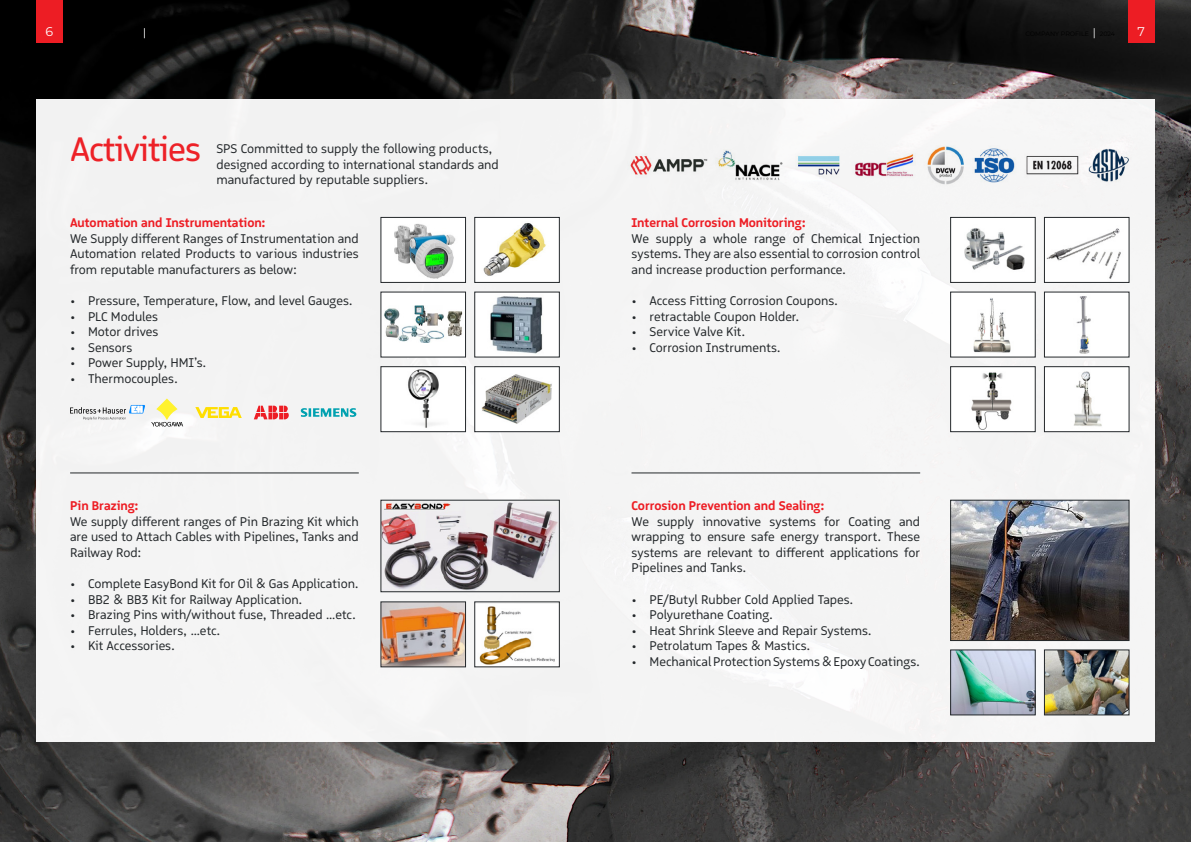
<style>
.page{position:relative;width:1191px;height:842px;background:#fff}
.page>*{position:absolute;margin:0;border:0;box-sizing:border-box;transform-origin:0 0}
.t1{font:35px "Logical";letter-spacing:-.025em;color:#ed2127}
.t2{font:13px/15.6px "Logical";letter-spacing:-.005em;color:#24282b;text-align:justify}
.t3{font:700 13px "Logical";color:#ed1d24}
.t4{font:12.6px "Montserrat";color:#fff}
</style>
<div class="page">
<img style="left:0;top:0;width:1191px;height:842px">
<div style="left:36px;top:100px;width:1119px;height:642px;background:#f4f4f4"></div>
<svg style="left:70px;top:405px;width:75px;height:15px"></svg>
<svg style="left:254px;top:406px;width:35px;height:13px"></svg>
<svg style="left:301px;top:408px;width:55px;height:9px"></svg>
<svg style="left:195px;top:407px;width:47px;height:11px"></svg>
<svg style="left:151px;top:398px;width:32px;height:28px"></svg>
<img style="left:950px;top:500px;width:179px;height:141px">
<img style="left:381px;top:500px;width:178px;height:92px">
<img style="left:950px;top:650px;width:85px;height:65px">
<img style="left:381px;top:602px;width:85px;height:65px">
<svg style="left:381px;top:217px;width:85px;height:66px"></svg>
<img style="left:381px;top:292px;width:85px;height:65px">
<svg style="left:381px;top:366px;width:85px;height:66px"></svg>
<img style="left:1044px;top:650px;width:85px;height:65px">
<svg style="left:474px;top:602px;width:85px;height:65px"></svg>
<img style="left:474px;top:217px;width:85px;height:66px">
<svg style="left:474px;top:292px;width:85px;height:65px"></svg>
<svg style="left:474px;top:366px;width:85px;height:66px"></svg>
<svg style="left:950px;top:217px;width:85px;height:66px"></svg>
<svg style="left:950px;top:292px;width:85px;height:65px"></svg>
<svg style="left:950px;top:366px;width:85px;height:66px"></svg>
<svg style="left:1044px;top:217px;width:85px;height:66px"></svg>
<svg style="left:1044px;top:292px;width:85px;height:65px"></svg>
<svg style="left:1044px;top:366px;width:85px;height:66px"></svg>
<hr style="left:70px;top:473px;width:289px;height:1px;background:#24282b">
<hr style="left:631px;top:473px;width:289px;height:1px;background:#24282b">
<img style="left:630px;top:146px;width:499px;height:38px">
<div style="left:36px;top:0;width:27px;height:43px;background:#ed1d24"></div>
<div style="left:1127px;top:0;width:27px;height:43px;background:#ed1d24"></div>
<p class="t4" style="left:46px;top:23px;width:9px">6</p>
<p class="t4" style="left:1137px;top:23px;width:9px">7</p>
<h1 class="t1" style="left:70px;top:128px;width:132px">Activities</h1>
<p class="t2" style="left:216px;top:141px;width:284px;text-align:left">SPS Committed to supply the following products, designed according to international standards and manufactured by reputable suppliers.</p>
<p class="t3" style="left:70px;top:215px;width:197px">Automation and Instrumentation:</p>
<p class="t2" style="left:70px;top:230px;width:290px">We Supply different Ranges of Instrumentation and Automation related Products to various industries from reputable manufacturers as below:</p>
<p class="t2" style="left:70px;top:293px;width:284px">• Pressure, Temperature, Flow, and level Gauges.</p>
<p class="t2" style="left:70px;top:308px;width:89px">• PLC Modules</p>
<p class="t2" style="left:70px;top:324px;width:90px">• Motor drives</p>
<p class="t2" style="left:70px;top:340px;width:64px">• Sensors</p>
<p class="t2" style="left:70px;top:355px;width:138px">• Power Supply, HMI’s.</p>
<p class="t2" style="left:70px;top:371px;width:109px">• Thermocouples.</p>
<p class="t3" style="left:70px;top:497px;width:70px">Pin Brazing:</p>
<p class="t2" style="left:70px;top:513px;width:290px">We supply different ranges of Pin Brazing Kit which are used to Attach Cables with Pipelines, Tanks and Railway Rod:</p>
<p class="t2" style="left:70px;top:576px;width:290px">• Complete EasyBond Kit for Oil &amp; Gas Application.</p>
<p class="t2" style="left:70px;top:591px;width:234px">• BB2 &amp; BB3 Kit for Railway Application.</p>
<p class="t2" style="left:70px;top:607px;width:287px">• Brazing Pins with/without fuse, Threaded …etc.</p>
<p class="t2" style="left:70px;top:622px;width:152px">• Ferrules, Holders, …etc.</p>
<p class="t2" style="left:70px;top:638px;width:106px">• Kit Accessories.</p>
<p class="t3" style="left:631px;top:215px;width:176px">Internal Corrosion Monitoring:</p>
<p class="t2" style="left:631px;top:230px;width:290px">We supply a whole range of Chemical Injection systems. They are also essential to corrosion control and increase production performance.</p>
<p class="t2" style="left:631px;top:293px;width:208px">• Access Fitting Corrosion Coupons.</p>
<p class="t2" style="left:631px;top:308px;width:169px">• retractable Coupon Holder.</p>
<p class="t2" style="left:631px;top:324px;width:115px">• Service Valve Kit.</p>
<p class="t2" style="left:631px;top:340px;width:151px">• Corrosion Instruments.</p>
<p class="t3" style="left:631px;top:497px;width:195px">Corrosion Prevention and Sealing:</p>
<p class="t2" style="left:631px;top:513px;width:290px">We supply innovative systems for Coating and wrapping to ensure safe energy transport. These systems are relevant to different applications for Pipelines and Tanks.</p>
<p class="t2" style="left:631px;top:591px;width:223px">• PE/Butyl Rubber Cold Applied Tapes.</p>
<p class="t2" style="left:631px;top:607px;width:143px">• Polyurethane Coating.</p>
<p class="t2" style="left:631px;top:622px;width:242px">• Heat Shrink Sleeve and Repair Systems.</p>
<p class="t2" style="left:631px;top:638px;width:180px">• Petrolatum Tapes &amp; Mastics.</p>
<p class="t2" style="left:631px;top:654px;width:290px">• Mechanical Protection Systems &amp; Epoxy Coatings.</p>
</div>
